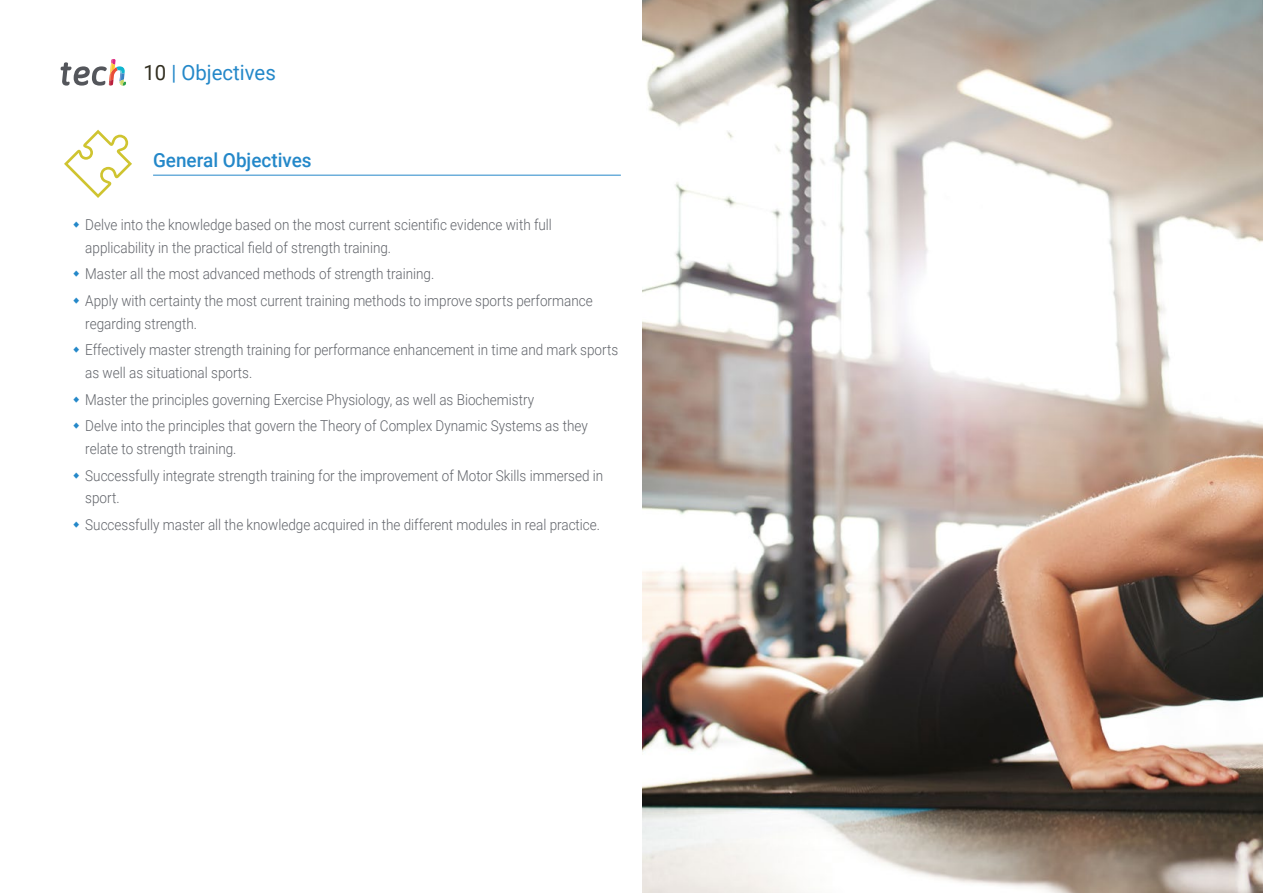
<style>
.page{position:relative;width:1263px;height:893px;background:#fff}
.page>*{position:absolute;margin:0;border:0;box-sizing:border-box;transform-origin:0 0}
.t1{font:21px "Roboto";color:#2488c9}
.t2{font:500 19.5px "Roboto";color:#2488c9}
.t3{font:300 15px/26.7px "Roboto";color:#61646a;scale:.9 1}
.s1{color:#312e20}
</style>
<div class="page">
<hr style="left:153px;top:175px;width:468px;height:1px;background:#2488c9">
<svg style="left:64px;top:130px;width:68px;height:68px"></svg>
<img style="left:642px;top:0;width:621px;height:893px">
<svg style="left:61px;top:59px;width:65px;height:27px"></svg>
<h1 class="t1" style="left:144px;top:57px;width:134px"><span class="s1">10</span> | Objectives</h1>
<h2 class="t2" style="left:153px;top:146px;width:160px">General Objectives</h2>
<p class="t3" style="left:85px;top:213px;width:520px;line-height:22.5px">Delve into the knowledge based on the most current scientific evidence with full applicability in the practical field of strength training.</p>
<p class="t3" style="left:85px;top:260px;width:565px">Master all the most advanced methods of strength training.<br>Apply with certainty the most current training methods to improve sports performance</p>
<p class="t3" style="left:85px;top:309px;width:594px">regarding strength.<br>Effectively master strength training for performance enhancement in time and mark sports</p>
<p class="t3" style="left:85px;top:359px;width:560px">as well as situational sports.<br>Master the principles governing Exercise Physiology, as well as Biochemistry<br>Delve into the principles that govern the Theory of Complex Dynamic Systems as they</p>
<p class="t3" style="left:85px;top:435px;width:577px">relate to strength training.<br>Successfully integrate strength training for the improvement of Motor Skills immersed in</p>
<p class="t3" style="left:85px;top:484px;width:573px">sport.<br>Successfully master all the knowledge acquired in the different modules in real practice.</p>
</div>
